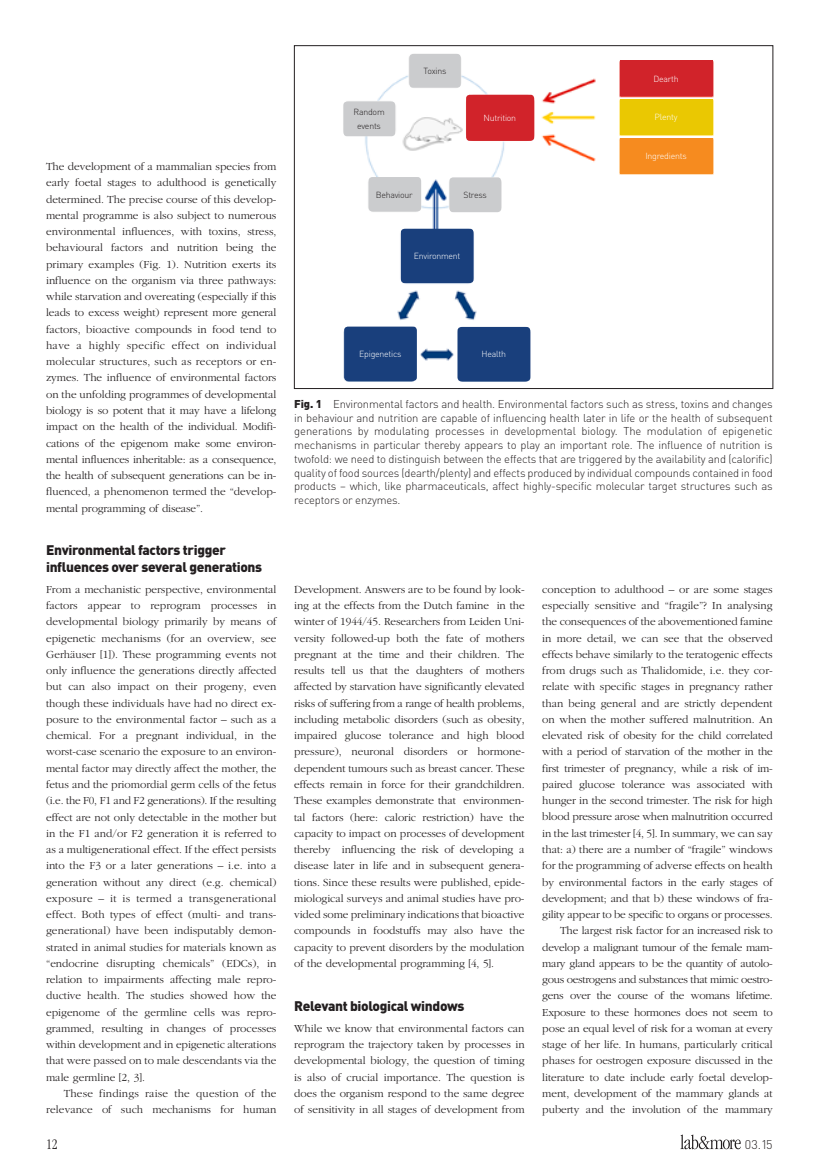
<style>
.page{position:relative;width:833px;height:1170px;background:#fff}
.page>*{position:absolute;margin:0;border:0;box-sizing:border-box;transform-origin:0 0}
.t1{font:300 condensed 15px "Garamond";color:#231f20}
.t2{font:900 13.75px/16.2px "DIN Pro";letter-spacing:-.025em;color:#231f20}
.t3{font:300 12.5px "DIN";color:#231f20}
.t4{font:300 11.25px/16.2px "Garamond";letter-spacing:-.005em;color:#231f20;text-align:justify}
.t5{font:300 11.25px/13.8px "DIN Pro";letter-spacing:-.015em;color:#231f20;text-align:justify}
.t6{font:300 11.25px/16.2px "Garamond";letter-spacing:.015em;color:#231f20;text-align:right}
.t7{font:300 8.75px "DIN Pro";letter-spacing:-.025em;color:#fff}
.t8{font:300 8.75px/13.8px "DIN Pro";letter-spacing:-.025em;color:#231f20;text-align:center}
.s1{font-weight:900}
</style>
<div class="page">
<svg style="left:680px;top:1134px;width:60px;height:15px"></svg>
<img style="left:343px;top:53px;width:371px;height:328px">
<div style="left:409px;top:54px;width:52px;height:34px;background:#cbccce;border-radius:4px"></div>
<div style="left:343px;top:101px;width:52px;height:35px;background:#cbccce;border-radius:4px"></div>
<div style="left:466px;top:95px;width:68px;height:46px;background:#d1232a;border-radius:4px"></div>
<div style="left:369px;top:177px;width:52px;height:34px;background:#cbccce;border-radius:4px"></div>
<div style="left:449px;top:177px;width:52px;height:35px;background:#cbccce;border-radius:4px"></div>
<div style="left:401px;top:229px;width:72px;height:54px;background:#193f7c;border-radius:4px"></div>
<div style="left:344px;top:326px;width:73px;height:55px;background:#193f7c;border-radius:4px"></div>
<div style="left:457px;top:327px;width:73px;height:54px;background:#193f7c;border-radius:4px"></div>
<div style="left:619px;top:61px;width:93px;height:35px;background:#d1232a"></div>
<div style="left:619px;top:99px;width:93px;height:36px;background:#eac802"></div>
<div style="left:619px;top:138px;width:93px;height:35px;background:#f68b1f"></div>
<p class="t4" style="left:46px;top:158px;width:232px">The development of a mammalian species from early foetal stages to adulthood is genetically determined. The precise course of this develop&shy;mental programme is also subject to numerous environmental influences, with toxins, stress, behavioural factors and nutrition being the primary examples (Fig. 1). Nutrition exerts its influence on the organism via three pathways: while starvation and overeating (especially if this leads to excess weight) represent more general factors, bioactive compounds in food tend to have a highly specific effect on individual molecular structures, such as receptors or en&shy;zymes. The influence of environmental factors on the unfolding programmes of developmental biology is so potent that it may have a lifelong impact on the health of the individual. Modifi&shy;cations of the epigenom make some environ&shy;mental influences inheritable: as a consequence, the health of subsequent generations can be in&shy;fluenced, a phenomenon termed the “develop&shy;mental programming of disease”.</p>
<p class="t2" style="left:46px;top:541px;width:218px">Environmental factors trigger influences over several generations</p>
<p class="t4" style="left:46px;top:581px;width:232px">From a mechanistic perspective, environmental factors appear to reprogram processes in developmental biology primarily by means of epigenetic mechanisms (for an overview, see Gerhäuser [1]). These programming events not only influence the generations directly affected but can also impact on their progeny, even though these individuals have had no direct ex&shy;posure to the environmental factor – such as a chemical. For a pregnant individual, in the worst-case scenario the exposure to an environ&shy;mental factor may directly affect the mother, the fetus and the priomordial germ cells of the fetus (i.e. the F0, F1 and F2 generations). If the resulting effect are not only detectable in the mother but in the F1 and/or F2 generation it is referred to as a multigenerational effect. If the effect persists into the F3 or a later generations – i.e. into a generation without any direct (e.g. chemical) exposure – it is termed a transgenerational effect. Both types of effect (multi- and trans&shy;generational) have been indisputably demon&shy;strated in animal studies for materials known as “endocrine disrupting chemicals” (EDCs), in relation to impairments affecting male repro&shy;ductive health. The studies showed how the epigenome of the germline cells was repro&shy;grammed, resulting in changes of processes within development and in epigenetic alterations that were passed on to male descendants via the male germline [2, 3].</p>
<p class="t6" style="left:46px;top:1085px;width:232px">These findings raise the question of the relevance of such mechanisms for human</p>
<p class="t8" style="left:423px;top:64px;width:24px">Toxins</p>
<p class="t8" style="left:353px;top:105px;width:33px">Random events</p>
<p class="t7" style="left:483px;top:112px;width:34px">Nutrition</p>
<p class="t8" style="left:376px;top:187px;width:39px">Behaviour</p>
<p class="t8" style="left:463px;top:188px;width:25px">Stress</p>
<p class="t7" style="left:414px;top:250px;width:48px">Environment</p>
<p class="t7" style="left:359px;top:348px;width:44px">Epigenetics</p>
<p class="t7" style="left:481px;top:348px;width:26px">Health</p>
<p class="t7" style="left:653px;top:73px;width:27px">Dearth</p>
<p class="t7" style="left:654px;top:111px;width:24px">Plenty</p>
<p class="t7" style="left:645px;top:150px;width:43px">Ingredients</p>
<p class="t5" style="left:294px;top:396px;width:480px"><span class="s1">Fig. 1</span> Environmental factors and health. Environmental factors such as stress, toxins and changes in behaviour and nutrition are capable of influencing health later in life or the health of subsequent generations by modulating processes in developmental biology. The modulation of epigenetic mechanisms in particular thereby appears to play an important role. The influence of nutrition is twofold: we need to distinguish between the effects that are triggered by the availability and (calorific) quality of food sources (dearth/plenty) and effects produced by individual compounds contained in food products – which, like pharmaceuticals, affect highly-specific molecular target structures such as receptors or enzymes.</p>
<p class="t4" style="left:294px;top:581px;width:232px">Development. Answers are to be found by look&shy;ing at the effects from the Dutch famine in the winter of 1944/45. Researchers from Leiden Uni&shy;versity followed-up both the fate of mothers pregnant at the time and their children. The results tell us that the daughters of mothers affected by starvation have significantly elevated risks of suffering from a range of health problems, including metabolic disorders (such as obesity, impaired glucose tolerance and high blood pressure), neuronal disorders or hormone&shy;dependent tumours such as breast cancer. These effects remain in force for their grandchildren.<br>These examples demonstrate that environmen&shy;tal factors (here: caloric restriction) have the capacity to impact on processes of development thereby influencing the risk of developing a disease later in life and in subsequent genera&shy;tions. Since these results were published, epide&shy;miological surveys and animal studies have pro&shy;vided some preliminary indications that bioactive compounds in foodstuffs may also have the capacity to prevent disorders by the modulation of the developmental programming [4, 5].</p>
<p class="t2" style="left:294px;top:996px;width:172px">Relevant biological windows</p>
<p class="t4" style="left:294px;top:1020px;width:232px">While we know that environmental factors can reprogram the trajectory taken by processes in developmental biology, the question of timing is also of crucial importance. The question is does the organism respond to the same degree of sensitivity in all stages of development from</p>
<p class="t4" style="left:542px;top:581px;width:232px;text-align:right">conception to adulthood – or are some stages especially sensitive and “fragile”? In analysing the consequences of the abovementioned famine in more detail, we can see that the observed effects behave similarly to the teratogenic effects from drugs such as Thalidomide, i.e. they cor&shy;relate with specific stages in pregnancy rather than being general and are strictly dependent on when the mother suffered malnutrition. An elevated risk of obesity for the child correlated with a period of starvation of the mother in the first trimester of pregnancy, while a risk of im&shy;paired glucose tolerance was associated with hunger in the second trimester. The risk for high blood pressure arose when malnutrition occurred in the last trimester [4, 5]. In summary, we can say that: a) there are a number of “fragile” windows for the programming of adverse effects on health by environmental factors in the early stages of development; and that b) these windows of fra&shy;gility appear to be specific to organs or processes.<br>The largest risk factor for an increased risk to develop a malignant tumour of the female mam&shy;mary gland appears to be the quantity of autolo&shy;gous oestrogens and substances that mimic oestro&shy;gens over the course of the womans lifetime.<br>Exposure to these hormones does not seem to pose an equal level of risk for a woman at every stage of her life. In humans, particularly critical phases for oestrogen exposure discussed in the literature to date include early foetal develop&shy;ment, development of the mammary glands at puberty and the involution of the mammary</p>
<h1 class="t1" style="left:46px;top:1136px;width:13px">12</h1>
<p class="t3" style="left:745px;top:1136px;width:29px">03.15</p>
</div>
